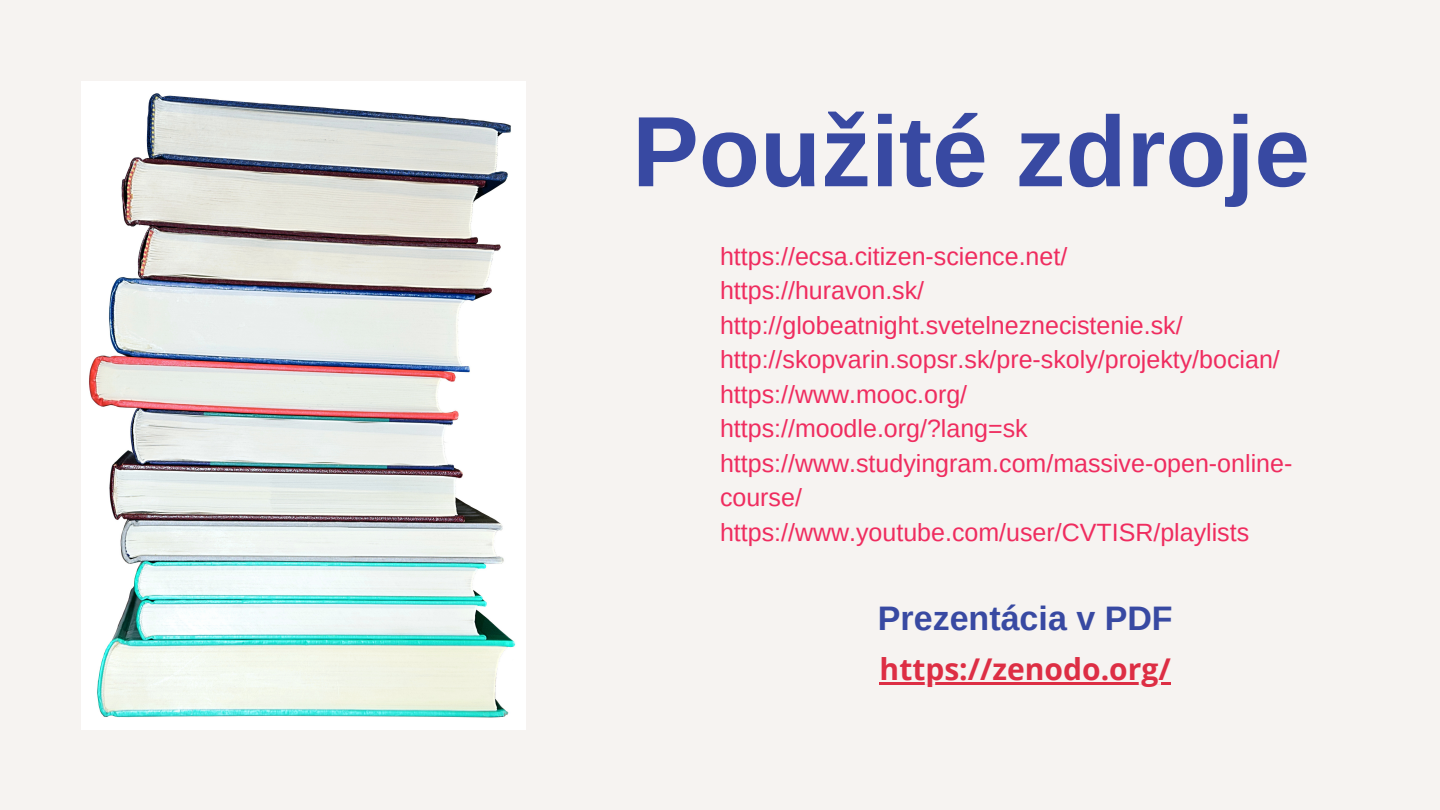
<style>
.page{position:relative;width:1440px;height:810px;background:#f6f3f1}
.page>*{position:absolute;margin:0;border:0;box-sizing:border-box;transform-origin:0 0}
.t1{font:700 100px "Arimo";color:#3849a2}
.t2{font:700 34px "Arimo";color:#3849a2}
.t3{font:700 30px "Open Sans";color:#dd2e44}
.t4{font:25px/34.5px "Arimo";color:#ef2c5f}
</style>
<div class="page">
<img style="left:81px;top:81px;width:445px;height:648px">
<hr style="left:880px;top:682px;width:291px;height:3px;background:#dd2e44">
<h1 class="t1" style="left:632px;top:96px;width:679px">Použité zdroje</h1>
<p class="t4" style="left:720px;top:239px;width:574px">https://ecsa.citizen-science.net/<br>https://huravon.sk/ http://globeatnight.svetelneznecistenie.sk/ http://skopvarin.sopsr.sk/pre-skoly/projekty/bocian/ https://www.mooc.org/<br>https://moodle.org/?lang=sk https://www.studyingram.com/massive-open-online&shy;course/ https://www.youtube.com/user/CVTISR/playlists</p>
<h2 class="t2" style="left:878px;top:600px;width:296px">Prezentácia v PDF</h2>
<p class="t3" style="left:880px;top:648px;width:293px">https://zenodo.org/</p>
</div>
